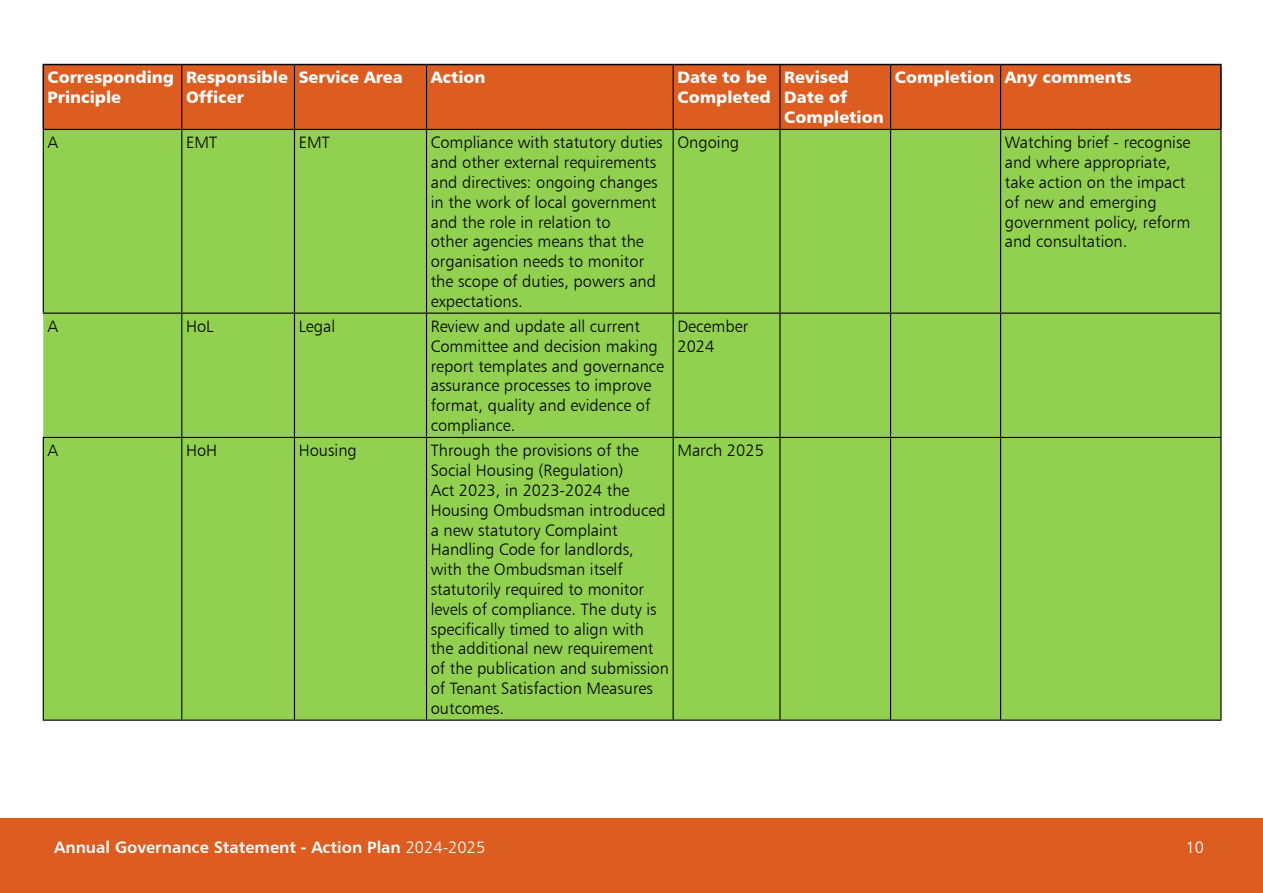
<style>
.page{position:relative;width:1263px;height:893px;background:#fff}
.page>*{position:absolute;margin:0;border:0;box-sizing:border-box;transform-origin:0 0}
.t1{font:16.5px/19.8px "Humanist 777 BT Light B";color:#000}
.t2{font:16.5px/19.8px "Humanist 777 BT Black B";color:#fff}
.t3{font:16.5px "Humanist 777 BT Bold B";color:#fff}
.t4{font:16.5px "Humanist 777 BT Light B";color:#fff}
.s1{font-family:"Humanist 777 BT Light B"}
</style>
<div class="page">
<div style="left:0;top:819px;width:1263px;height:74px;background:#dd5d20"></div>
<div style="left:44px;top:65px;width:1176px;height:64px;background:#dd5d20"></div>
<div style="left:43px;top:130px;width:1177px;height:590px;background:#92d050"></div>
<hr style="left:43px;top:129px;width:139px;height:1px;background:#000">
<hr style="left:182px;top:129px;width:112px;height:1px;background:#000">
<hr style="left:294px;top:129px;width:132px;height:1px;background:#000">
<hr style="left:426px;top:129px;width:247px;height:1px;background:#000">
<hr style="left:673px;top:129px;width:107px;height:1px;background:#000">
<hr style="left:780px;top:129px;width:110px;height:1px;background:#000">
<hr style="left:890px;top:129px;width:110px;height:1px;background:#000">
<hr style="left:1000px;top:129px;width:221px;height:1px;background:#000">
<hr style="left:181px;top:65px;width:1px;height:64px;background:#000">
<hr style="left:294px;top:65px;width:1px;height:64px;background:#000">
<hr style="left:426px;top:65px;width:1px;height:64px;background:#000">
<hr style="left:673px;top:65px;width:1px;height:64px;background:#000">
<hr style="left:779px;top:65px;width:1px;height:64px;background:#000">
<hr style="left:890px;top:65px;width:1px;height:64px;background:#000">
<hr style="left:1000px;top:65px;width:1px;height:64px;background:#000">
<hr style="left:43px;top:130px;width:1px;height:183px;background:#000">
<hr style="left:181px;top:130px;width:1px;height:183px;background:#000">
<hr style="left:294px;top:130px;width:1px;height:183px;background:#000">
<hr style="left:426px;top:130px;width:1px;height:183px;background:#000">
<hr style="left:673px;top:130px;width:1px;height:183px;background:#000">
<hr style="left:779px;top:130px;width:1px;height:183px;background:#000">
<hr style="left:890px;top:130px;width:1px;height:183px;background:#000">
<hr style="left:1000px;top:130px;width:1px;height:183px;background:#000">
<hr style="left:1220px;top:130px;width:1px;height:183px;background:#000">
<hr style="left:43px;top:313px;width:139px;height:1px;background:#000">
<hr style="left:181px;top:314px;width:1px;height:123px;background:#000">
<hr style="left:182px;top:313px;width:112px;height:1px;background:#000">
<hr style="left:294px;top:313px;width:132px;height:1px;background:#000">
<hr style="left:426px;top:313px;width:247px;height:1px;background:#000">
<hr style="left:673px;top:313px;width:107px;height:1px;background:#000">
<hr style="left:780px;top:313px;width:110px;height:1px;background:#000">
<hr style="left:890px;top:313px;width:110px;height:1px;background:#000">
<hr style="left:1000px;top:313px;width:221px;height:1px;background:#000">
<hr style="left:294px;top:314px;width:1px;height:123px;background:#000">
<hr style="left:426px;top:314px;width:1px;height:123px;background:#000">
<hr style="left:673px;top:314px;width:1px;height:123px;background:#000">
<hr style="left:779px;top:314px;width:1px;height:123px;background:#000">
<hr style="left:890px;top:314px;width:1px;height:123px;background:#000">
<hr style="left:1000px;top:314px;width:1px;height:123px;background:#000">
<hr style="left:1220px;top:314px;width:1px;height:123px;background:#000">
<hr style="left:182px;top:437px;width:112px;height:1px;background:#000">
<hr style="left:294px;top:437px;width:132px;height:1px;background:#000">
<hr style="left:426px;top:437px;width:247px;height:1px;background:#000">
<hr style="left:673px;top:437px;width:107px;height:1px;background:#000">
<hr style="left:780px;top:437px;width:110px;height:1px;background:#000">
<hr style="left:890px;top:437px;width:110px;height:1px;background:#000">
<hr style="left:1000px;top:437px;width:221px;height:1px;background:#000">
<hr style="left:43px;top:437px;width:139px;height:1px;background:#000">
<hr style="left:43px;top:438px;width:1px;height:282px;background:#000">
<hr style="left:181px;top:438px;width:1px;height:282px;background:#000">
<hr style="left:294px;top:438px;width:1px;height:282px;background:#000">
<hr style="left:426px;top:438px;width:1px;height:282px;background:#000">
<hr style="left:673px;top:438px;width:1px;height:282px;background:#000">
<hr style="left:779px;top:438px;width:1px;height:282px;background:#000">
<hr style="left:890px;top:438px;width:1px;height:282px;background:#000">
<hr style="left:1000px;top:438px;width:1px;height:282px;background:#000">
<hr style="left:1220px;top:438px;width:1px;height:282px;background:#000">
<hr style="left:294px;top:720px;width:132px;height:1px;background:#000">
<hr style="left:673px;top:720px;width:107px;height:1px;background:#000">
<hr style="left:780px;top:720px;width:110px;height:1px;background:#000">
<hr style="left:890px;top:720px;width:110px;height:1px;background:#000">
<hr style="left:1000px;top:720px;width:221px;height:1px;background:#000">
<hr style="left:43px;top:720px;width:139px;height:1px;background:#000">
<hr style="left:182px;top:720px;width:112px;height:1px;background:#000">
<hr style="left:426px;top:720px;width:247px;height:1px;background:#000">
<hr style="left:43px;top:64px;width:139px;height:1px;background:#000">
<hr style="left:43px;top:65px;width:1px;height:64px;background:#000">
<hr style="left:182px;top:64px;width:112px;height:1px;background:#000">
<hr style="left:294px;top:64px;width:132px;height:1px;background:#000">
<hr style="left:426px;top:64px;width:247px;height:1px;background:#000">
<hr style="left:673px;top:64px;width:107px;height:1px;background:#000">
<hr style="left:780px;top:64px;width:110px;height:1px;background:#000">
<hr style="left:890px;top:64px;width:110px;height:1px;background:#000">
<hr style="left:1000px;top:64px;width:222px;height:1px;background:#000">
<hr style="left:1220px;top:65px;width:2px;height:64px;background:#000">
<p class="t2" style="left:48px;top:67px;width:128px">Corresponding<br>Principle</p>
<p class="t2" style="left:186px;top:67px;width:103px">Responsible<br>Officer</p>
<p class="t2" style="left:299px;top:67px;width:105px">Service Area</p>
<p class="t2" style="left:431px;top:67px;width:56px">Action</p>
<p class="t2" style="left:677px;top:67px;width:95px">Date to be<br>Completed</p>
<p class="t2" style="left:784px;top:67px;width:101px">Revised<br>Date of<br>Completion</p>
<p class="t2" style="left:895px;top:67px;width:101px">Completion</p>
<p class="t2" style="left:1005px;top:67px;width:128px">Any comments</p>
<p class="t1" style="left:48px;top:132px;width:12px">A</p>
<p class="t1" style="left:186px;top:132px;width:33px">EMT</p>
<p class="t1" style="left:299px;top:132px;width:33px">EMT</p>
<p class="t1" style="left:431px;top:132px;width:233px">Compliance with statutory duties and other external requirements and directives: ongoing changes in the work of local government and the role in relation to<br>other agencies means that the organisation needs to monitor the scope of duties, powers and expectations.</p>
<p class="t1" style="left:677px;top:132px;width:63px">Ongoing</p>
<p class="t1" style="left:1005px;top:132px;width:187px">Watching brief - recognise and where appropriate, take action on the impact of new and emerging government policy, reform and consultation.</p>
<p class="t1" style="left:48px;top:316px;width:12px">A</p>
<p class="t1" style="left:186px;top:316px;width:29px">HoL</p>
<p class="t1" style="left:299px;top:316px;width:38px">Legal</p>
<p class="t1" style="left:431px;top:316px;width:235px">Review and update all current<br>Committee and decision making report templates and governance assurance processes to improve format, quality and evidence of compliance.</p>
<p class="t1" style="left:677px;top:316px;width:72px">December<br>2024</p>
<p class="t1" style="left:48px;top:440px;width:12px">A</p>
<p class="t1" style="left:186px;top:440px;width:33px">HoH</p>
<p class="t1" style="left:299px;top:440px;width:60px">Housing</p>
<p class="t1" style="left:431px;top:440px;width:240px">Through the provisions of the<br>Social Housing (Regulation)<br>Act 2023, in 2023-2024 the<br>Housing Ombudsman introduced a new statutory Complaint<br>Handling Code for landlords, with the Ombudsman itself statutorily required to monitor levels of compliance. The duty is specifically timed to align with the additional new requirement of the publication and submission of Tenant Satisfaction Measures outcomes.</p>
<p class="t1" style="left:677px;top:440px;width:88px">March 2025</p>
<p class="t3" style="left:54px;top:837px;width:432px">Annual Governance Statement - Action Plan <span class="s1">2024-2025</span></p>
<p class="t4" style="left:1186px;top:837px;width:20px">10</p>
</div>
